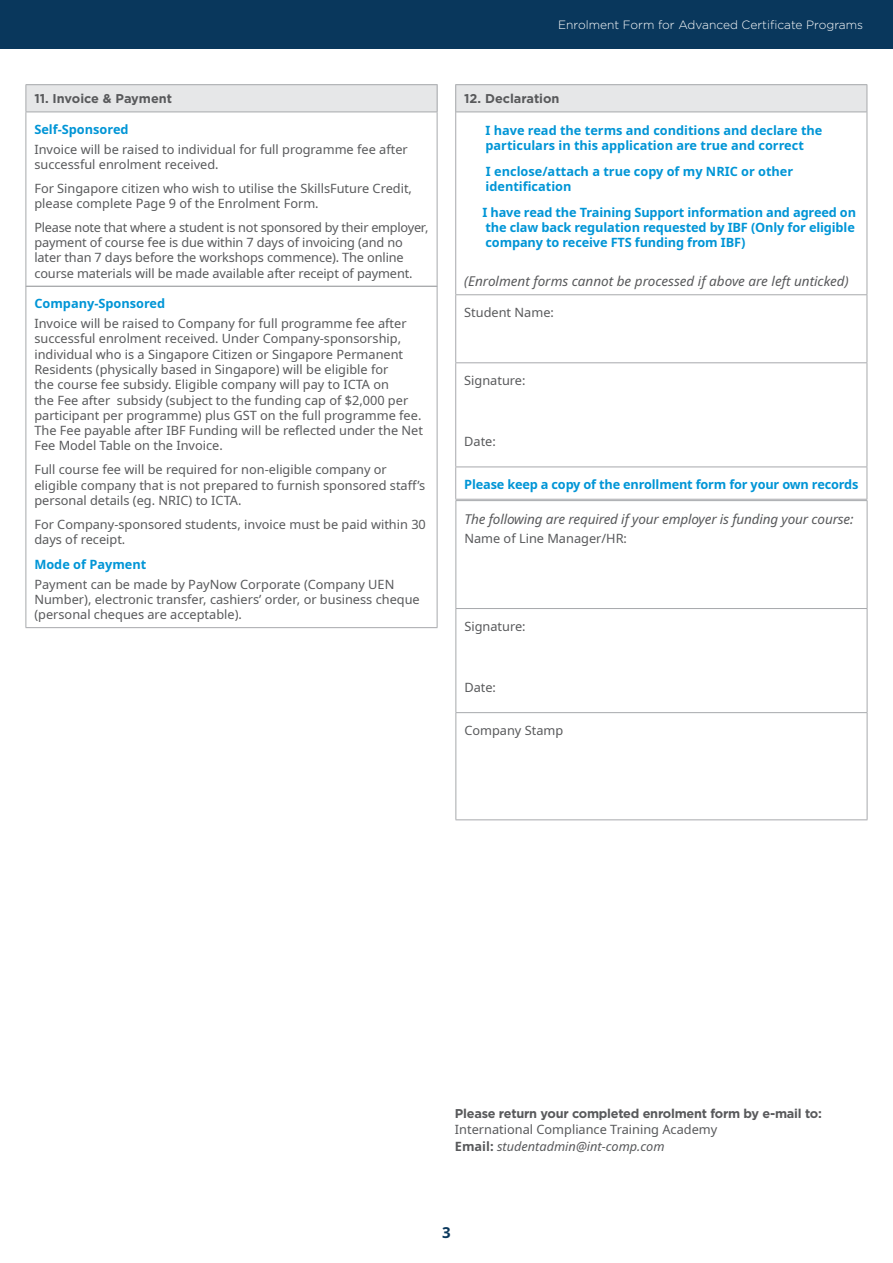
<style>
.page{position:relative;width:893px;height:1263px;background:#fff}
.page>*{position:absolute;margin:0;border:0;box-sizing:border-box;transform-origin:0 0}
.t1{font:700 15px "Noto Sans";color:#09375c}
.t2{font:italic 13.5px "Noto Sans";letter-spacing:-.01em;color:#58595b}
.t3{font:12.75px/15.3px "Noto Sans";color:#58595b}
.t4{font:700 12.75px/15.3px "Noto Sans";color:#0095d6}
.t5{font:700 12.75px "Gotham";letter-spacing:-.02em;color:#58595b}
.t6{font:700 12.75px "Gotham";color:#58595b}
.t7{font:300 12px "Gotham";color:#fff}
.s1{font-weight:700}
.s2{font-style:italic}
</style>
<div class="page">
<hr style="left:26px;top:287px;width:1px;height:340px;background:#a7a9ac">
<hr style="left:437px;top:287px;width:1px;height:340px;background:#a7a9ac">
<hr style="left:26px;top:627px;width:411px;height:1px;background:#a7a9ac">
<div style="left:456px;top:85px;width:411px;height:27px;background:#e6e7e8"></div>
<hr style="left:455px;top:112px;width:1px;height:182px;background:#a7a9ac">
<hr style="left:867px;top:112px;width:1px;height:182px;background:#a7a9ac">
<hr style="left:455px;top:294px;width:412px;height:1px;background:#a7a9ac">
<hr style="left:455px;top:295px;width:1px;height:67px;background:#a7a9ac">
<hr style="left:867px;top:295px;width:1px;height:67px;background:#a7a9ac">
<hr style="left:455px;top:362px;width:412px;height:1px;background:#a7a9ac">
<hr style="left:455px;top:363px;width:1px;height:103px;background:#a7a9ac">
<hr style="left:867px;top:363px;width:1px;height:103px;background:#a7a9ac">
<hr style="left:455px;top:466px;width:412px;height:1px;background:#a7a9ac">
<hr style="left:455px;top:467px;width:1px;height:32px;background:#a7a9ac">
<hr style="left:867px;top:467px;width:1px;height:32px;background:#a7a9ac">
<hr style="left:455px;top:499px;width:412px;height:1px;background:#a7a9ac">
<hr style="left:456px;top:112px;width:411px;height:1px;background:#a7a9ac">
<hr style="left:455px;top:84px;width:412px;height:1px;background:#a7a9ac">
<svg style="left:455px;top:85px;width:1px;height:27px"></svg>
<svg style="left:867px;top:85px;width:1px;height:27px"></svg>
<hr style="left:455px;top:500px;width:412px;height:1px;background:#a7a9ac">
<hr style="left:455px;top:501px;width:1px;height:107px;background:#a7a9ac">
<hr style="left:867px;top:501px;width:1px;height:107px;background:#a7a9ac">
<hr style="left:455px;top:608px;width:412px;height:1px;background:#a7a9ac">
<hr style="left:455px;top:609px;width:1px;height:103px;background:#a7a9ac">
<hr style="left:867px;top:609px;width:1px;height:103px;background:#a7a9ac">
<hr style="left:455px;top:712px;width:412px;height:1px;background:#a7a9ac">
<hr style="left:455px;top:713px;width:1px;height:106px;background:#a7a9ac">
<hr style="left:867px;top:713px;width:1px;height:106px;background:#a7a9ac">
<hr style="left:455px;top:819px;width:412px;height:1px;background:#a7a9ac">
<div style="left:0;top:0;width:893px;height:49px;background:#09375c"></div>
<div style="left:26px;top:85px;width:411px;height:27px;background:#e6e7e8"></div>
<svg style="left:437px;top:85px;width:1px;height:27px"></svg>
<hr style="left:26px;top:112px;width:411px;height:1px;background:#a7a9ac">
<hr style="left:26px;top:112px;width:1px;height:174px;background:#a7a9ac">
<hr style="left:437px;top:112px;width:1px;height:174px;background:#a7a9ac">
<hr style="left:26px;top:286px;width:411px;height:1px;background:#a7a9ac">
<hr style="left:26px;top:84px;width:411px;height:1px;background:#a7a9ac">
<svg style="left:26px;top:85px;width:1px;height:27px"></svg>
<p class="t6" style="left:34px;top:90px;width:139px">11. Invoice &amp; Payment</p>
<p class="t4" style="left:34px;top:122px;width:96px">Self-Sponsored</p>
<p class="t3" style="left:34px;top:142px;width:375px">Invoice will be raised to individual for full programme fee after successful enrolment received.</p>
<p class="t3" style="left:34px;top:181px;width:379px">For Singapore citizen who wish to utilise the SkillsFuture Credit, please complete Page 9 of the Enrolment Form.</p>
<p class="t3" style="left:34px;top:220px;width:396px">Please note that where a student is not sponsored by their employer, payment of course fee is due within 7 days of invoicing (and no later than 7 days before the workshops commence). The online course materials will be made available after receipt of payment.</p>
<p class="t4" style="left:34px;top:296px;width:132px">Company-Sponsored</p>
<p class="t3" style="left:34px;top:316px;width:390px">Invoice will be raised to Company for full programme fee after successful enrolment received. Under Company-sponsorship, individual who is a Singapore Citizen or Singapore Permanent Residents (physically based in Singapore) will be eligible for<br>the course fee subsidy. Eligible company will pay to ICTA on<br>the Fee after subsidy (subject to the funding cap of $2,000 per participant per programme) plus GST on the full programme fee.<br>The Fee payable after IBF Funding will be reflected under the Net Fee Model Table on the Invoice.</p>
<p class="t3" style="left:34px;top:462px;width:392px">Full course fee will be required for non-eligible company or eligible company that is not prepared to furnish sponsored staff’s personal details (eg. NRIC) to ICTA.</p>
<p class="t3" style="left:34px;top:517px;width:393px">For Company-sponsored students, invoice must be paid within 30 days of receipt.</p>
<p class="t4" style="left:34px;top:557px;width:113px">Mode of Payment</p>
<p class="t3" style="left:34px;top:576px;width:387px">Payment can be made by PayNow Corporate (Company UEN<br>Number), electronic transfer, cashiers’ order, or business cheque (personal cheques are acceptable).</p>
<p class="t7" style="left:558px;top:18px;width:306px">Enrolment Form for Advanced Certificate Programs</p>
<p class="t6" style="left:464px;top:90px;width:97px">12. Declaration</p>
<p class="t4" style="left:485px;top:123px;width:339px">I have read the terms and conditions and declare the particulars in this application are true and correct</p>
<p class="t4" style="left:485px;top:164px;width:309px">I enclose/attach a true copy of my NRIC or other identification</p>
<p class="t4" style="left:482px;top:205px;width:375px;text-align:justify">I have read the Training Support information and agreed on the claw back regulation requested by IBF (Only for eligible company to receive FTS funding from IBF)</p>
<p class="t2" style="left:464px;top:272px;width:386px">(Enrolment forms cannot be processed if above are left unticked)</p>
<p class="t3" style="left:464px;top:305px;width:91px">Student Name:</p>
<p class="t3" style="left:464px;top:373px;width:63px">Signature:</p>
<p class="t3" style="left:464px;top:434px;width:33px">Date:</p>
<p class="t4" style="left:464px;top:477px;width:396px">Please keep a copy of the enrollment form for your own records</p>
<p class="t2" style="left:464px;top:509px;width:391px">The following are required if your employer is funding your course:</p>
<p class="t3" style="left:464px;top:531px;width:164px">Name of Line Manager/HR:</p>
<p class="t3" style="left:464px;top:619px;width:63px">Signature:</p>
<p class="t3" style="left:464px;top:680px;width:33px">Date:</p>
<p class="t3" style="left:464px;top:723px;width:100px">Company Stamp</p>
<p class="t5" style="left:455px;top:1105px;width:368px">Please return your completed enrolment form by e-mail to:</p>
<p class="t3" style="left:455px;top:1122px;width:264px;line-height:16.5px">International Compliance Training Academy<br><span class="s1">Email:</span> <span class="s2">studentadmin@int-comp.com</span></p>
<p class="t1" style="left:442px;top:1222px;width:10px">3</p>
</div>
